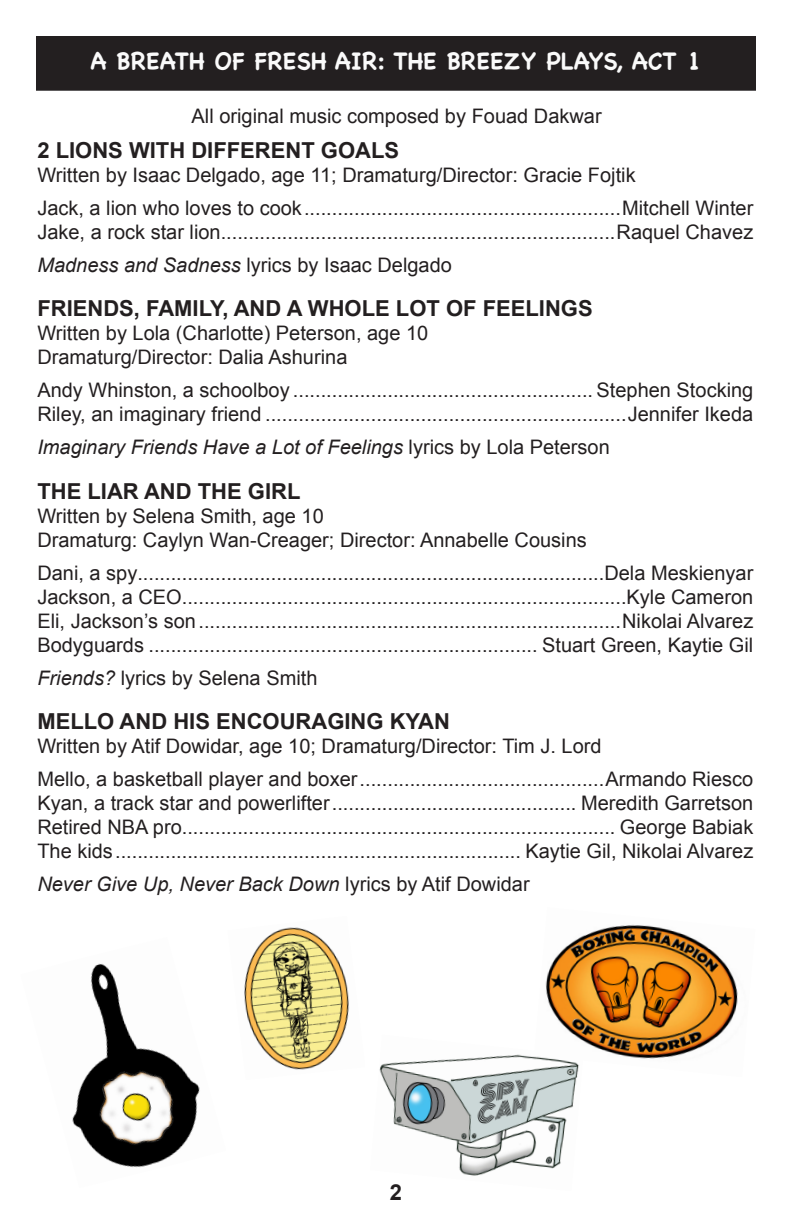
<style>
.page{position:relative;width:792px;height:1224px;background:#fff}
.page>*{position:absolute;margin:0;border:0;box-sizing:border-box;transform-origin:0 0}
.t1{font:700 24px "Chalkboard SE";color:#fafafa}
.Playline__TItle{font:700 22px "Arial";color:#231f20}
.Playline__cast{font:20px "Arial";color:#231f20}
.Playline__director{font:20px "Arial";color:#231f20}
.Playline__song{font:italic 20px "Arial";color:#231f20}
.Playline__song-2{font:20px "Arial";color:#231f20}
.s1{font-style:italic}
.s2{font-style:normal}
</style>
<div class="page">
<div style="left:37px;top:37px;width:718px;height:53px;background:#231f20"></div>
<div style="left:36px;top:36px;width:720px;height:55px;border:2px solid #231f20"></div>
<img style="left:72px;top:963px;width:128px;height:205px">
<img style="left:545px;top:924px;width:193px;height:135px">
<img style="left:379px;top:1035px;width:204px;height:141px">
<img style="left:244px;top:927px;width:105px;height:143px">
<p class="t1" style="left:91px;top:46px;width:612px">A BREATH OF FRESH AIR: THE BREEZY PLAYS, ACT 1</p>
<p class="Playline__cast" style="left:192px;top:103px;width:412px">All original music composed by Fouad Dakwar</p>
<p class="Playline__TItle" style="left:37px;top:136px;width:363px">2 LIONS WITH DIFFERENT GOALS</p>
<p class="Playline__director" style="left:37px;top:162px;width:600px">Written by Isaac Delgado, age 11; Dramaturg/Director: Gracie Fojtik</p>
<p class="Playline__cast" style="left:37px;top:195px;width:717px">Jack, a lion who loves to cook.........................................................Mitchell Winter</p>
<p class="Playline__cast" style="left:37px;top:219px;width:717px">Jake, a rock star lion.......................................................................Raquel Chavez</p>
<p class="Playline__song-2" style="left:37px;top:252px;width:416px"><span class="s1">Madness and Sadness</span> lyrics by Isaac Delgado</p>
<p class="Playline__TItle" style="left:37px;top:294px;width:557px">FRIENDS, FAMILY, AND A WHOLE LOT OF FEELINGS</p>
<p class="Playline__cast" style="left:37px;top:320px;width:392px">Written by Lola (Charlotte) Peterson, age 10</p>
<p class="Playline__director" style="left:37px;top:344px;width:312px">Dramaturg/Director: Dalia Ashurina</p>
<p class="Playline__cast" style="left:37px;top:377px;width:717px">Andy Whinston, a schoolboy ...................................................... Stephen Stocking</p>
<p class="Playline__cast" style="left:37px;top:401px;width:717px">Riley, an imaginary friend .................................................................Jennifer Ikeda</p>
<p class="Playline__song" style="left:37px;top:434px;width:574px">Imaginary Friends Have a Lot of Feelings <span class="s2">lyrics by Lola Peterson</span></p>
<p class="Playline__TItle" style="left:37px;top:477px;width:265px">THE LIAR AND THE GIRL</p>
<p class="Playline__cast" style="left:37px;top:503px;width:288px">Written by Selena Smith, age 10</p>
<p class="Playline__director" style="left:37px;top:527px;width:551px">Dramaturg: Caylyn Wan-Creager; Director: Annabelle Cousins</p>
<p class="Playline__cast" style="left:37px;top:560px;width:717px">Dani, a spy....................................................................................Dela Meskienyar</p>
<p class="Playline__cast" style="left:37px;top:584px;width:717px">Jackson, a CEO................................................................................Kyle Cameron</p>
<p class="Playline__cast" style="left:37px;top:608px;width:717px">Eli, Jackson’s son............................................................................Nikolai Alvarez</p>
<p class="Playline__cast" style="left:37px;top:632px;width:717px">Bodyguards ...................................................................... Stuart Green, Kaytie Gil</p>
<p class="Playline__song-2" style="left:37px;top:665px;width:282px"><span class="s1">Friends?</span> lyrics by Selena Smith</p>
<p class="Playline__TItle" style="left:37px;top:707px;width:414px">MELLO AND HIS ENCOURAGING KYAN</p>
<p class="Playline__director" style="left:37px;top:733px;width:566px">Written by Atif Dowidar, age 10; Dramaturg/Director: Tim J. Lord</p>
<p class="Playline__cast" style="left:37px;top:766px;width:717px">Mello, a basketball player and boxer............................................Armando Riesco</p>
<p class="Playline__cast" style="left:37px;top:790px;width:717px">Kyan, a track star and powerlifter............................................ Meredith Garretson</p>
<p class="Playline__cast" style="left:37px;top:814px;width:717px">Retired NBA pro.............................................................................. George Babiak</p>
<p class="Playline__cast" style="left:37px;top:838px;width:717px">The kids......................................................................... Kaytie Gil, Nikolai Alvarez</p>
<p class="Playline__song" style="left:37px;top:871px;width:494px">Never Give Up, Never Back Down <span class="s2">lyrics by Atif Dowidar</span></p>
<p class="Playline__TItle" style="left:390px;top:1178px;width:14px">2</p>
</div>
